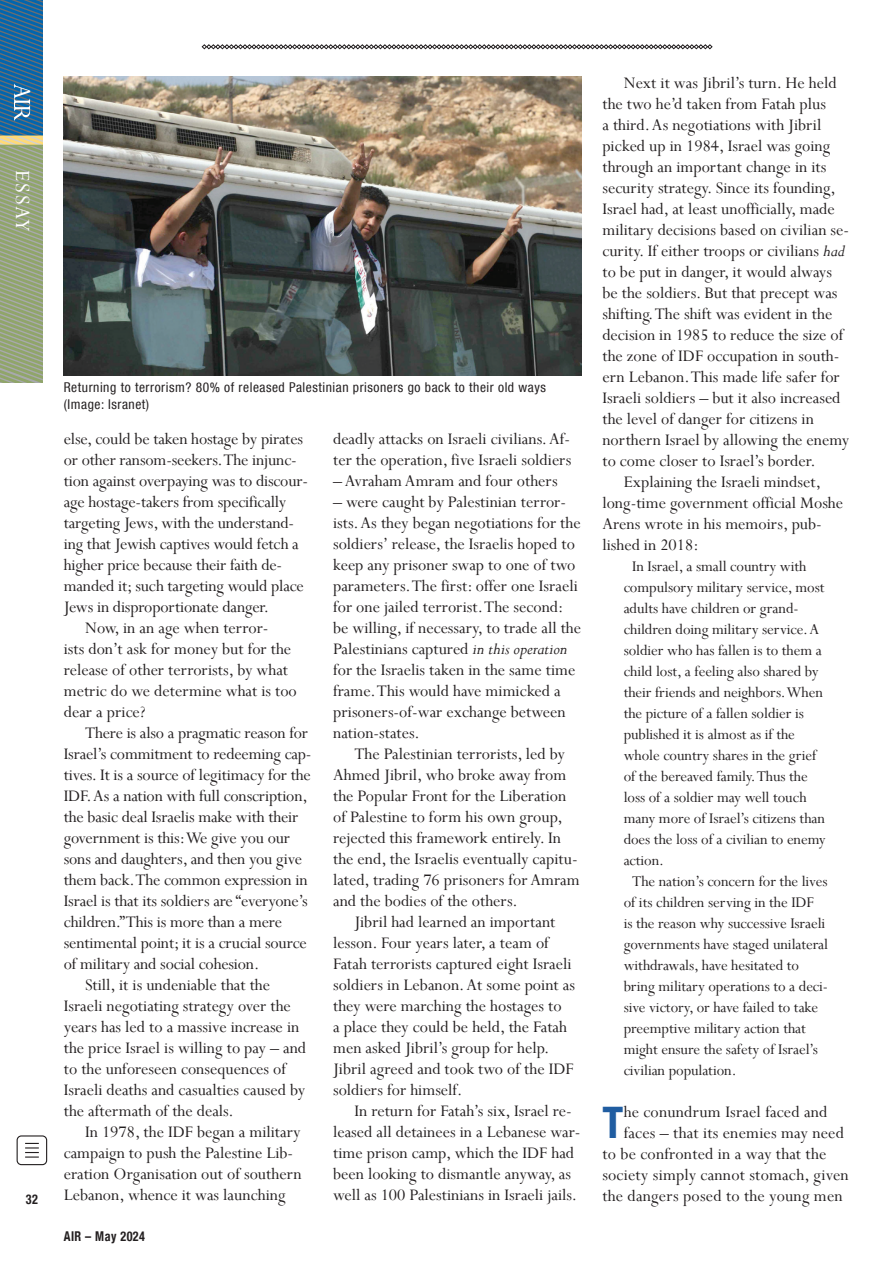
<style>
.page{position:relative;width:893px;height:1263px;background:#fff}
.page>*{position:absolute;margin:0;border:0;box-sizing:border-box;transform-origin:0 0}
.Drop_Cap{font:700 condensed 43.5px "Helvetica Neue";color:#205da1}
.t1{font:22.5px "Perpetua";letter-spacing:.08em;color:#fff}
.Copy_General{font:18px/21px "Perpetua";color:#231f20}
.Drop_Cap-2{font:18px "Perpetua";letter-spacing:.01em;color:#231f20}
.Indented_quote{font:16.5px/21px "Perpetua";letter-spacing:-.005em;color:#231f20}
.t2{font:condensed 13.5px/16.5px "Helvetica Neue LT Com";letter-spacing:.04em;color:#231f20}
.t3{font:700 condensed 13.5px "Helvetica Neue";letter-spacing:.04em;color:#231f20;scale:.9 1}
.s1{font-style:italic}
</style>
<div class="page">
<svg style="left:202px;top:44px;width:510px;height:5px"></svg>
<div style="left:17px;top:1135px;width:30px;height:30px;border:1px solid #231f20;border-radius:4px"></div>
<svg style="left:25px;top:1143px;width:14px;height:14px"></svg>
<svg style="left:0;top:0;width:43px;height:383px"></svg>
<img style="left:64px;top:77px;width:517px;height:298px">
<p class="t1" style="left:37px;top:170px;width:63px;rotate:90deg">ESSAY</p>
<p class="t3" style="left:26px;top:1188px;width:15px">32</p>
<p class="t2" style="left:64px;top:379px;width:484px">Returning to terrorism? 80% of released Palestinian prisoners go back to their old ways (Image: Isranet)</p>
<p class="Copy_General" style="left:64px;top:428px;width:246px">else, could be taken hostage by pirates or other ransom-seekers. The injunc&shy;tion against overpaying was to discour&shy;age hostage-takers from specifically targeting Jews, with the understand&shy;ing that Jewish captives would fetch a higher price because their faith de&shy;manded it; such targeting would place Jews in disproportionate danger.</p>
<p class="Copy_General" style="left:64px;top:617px;width:235px;text-indent:21px">Now, in an age when terror-<br>ists don’t ask for money but for the release of other terrorists, by what metric do we determine what is too dear a price?</p>
<p class="Copy_General" style="left:64px;top:722px;width:249px;text-indent:21px">There is also a pragmatic reason for Israel’s commitment to redeeming cap&shy;tives. It is a source of legitimacy for the IDF. As a nation with full conscription, the basic deal Israelis make with their government is this: We give you our sons and daughters, and then you give them back. The common expression in Israel is that its soldiers are “everyone’s children.” This is more than a mere sentimental point; it is a crucial source of military and social cohesion.</p>
<p class="Copy_General" style="left:64px;top:974px;width:244px;text-indent:21px">Still, it is undeniable that the Israeli negotiating strategy over the years has led to a massive increase in the price Israel is willing to pay – and to the unforeseen consequences of Israeli deaths and casualties caused by the aftermath of the deals.</p>
<p class="Copy_General" style="left:64px;top:1121px;width:239px;text-indent:21px">In 1978, the IDF began a military campaign to push the Palestine Lib&shy;eration Organisation out of southern Lebanon, whence it was launching</p>
<p class="t3" style="left:64px;top:1225px;width:92px">AIR – May 2024</p>
<p class="Copy_General" style="left:333px;top:428px;width:240px">deadly attacks on Israeli civilians. Af&shy;ter the operation, five Israeli soldiers</p>
<p class="Copy_General" style="left:333px;top:470px;width:226px">– Avraham Amram and four others</p>
<p class="Copy_General" style="left:333px;top:491px;width:250px">– were caught by Palestinian terror&shy;ists. As they began negotiations for the soldiers’ release, the Israelis hoped to keep any prisoner swap to one of two parameters. The first: offer one Israeli for one jailed terrorist. The second: be willing, if necessary, to trade all the Palestinians captured <span class="s1">in this operation </span>for the Israelis taken in the same time frame. This would have mimicked a prisoners-of-war exchange between nation-states.</p>
<p class="Copy_General" style="left:333px;top:743px;width:248px;text-indent:21px">The Palestinian terrorists, led by Ahmed Jibril, who broke away from the Popular Front for the Liberation of Palestine to form his own group, rejected this framework entirely. In the end, the Israelis eventually capitu&shy;lated, trading 76 prisoners for Amram and the bodies of the others.</p>
<p class="Copy_General" style="left:333px;top:911px;width:243px;text-indent:21px">Jibril had learned an important lesson. Four years later, a team of Fatah terrorists captured eight Israeli soldiers in Lebanon. At some point as they were marching the hostages to<br>a place they could be held, the Fatah men asked Jibril’s group for help.<br>Jibril agreed and took two of the IDF soldiers for himself.</p>
<p class="Copy_General" style="left:333px;top:1100px;width:249px;text-indent:21px">In return for Fatah’s six, Israel re&shy;leased all detainees in a Lebanese war&shy;time prison camp, which the IDF had been looking to dismantle anyway, as well as 100 Palestinians in Israeli jails.</p>
<p class="Copy_General" style="left:602px;top:72px;width:248px;text-indent:21px">Next it was Jibril’s turn. He held the two he’d taken from Fatah plus<br>a third. As negotiations with Jibril picked up in 1984, Israel was going through an important change in its security strategy. Since its founding, Israel had, at least unofficially, made military decisions based on civilian se&shy;curity. If either troops or civilians <span class="s1">had </span>to be put in danger, it would always be the soldiers. But that precept was shifting. The shift was evident in the decision in 1985 to reduce the size of the zone of IDF occupation in south&shy;ern Lebanon. This made life safer for Israeli soldiers – but it also increased the level of danger for citizens in northern Israel by allowing the enemy to come closer to Israel’s border.</p>
<p class="Copy_General" style="left:602px;top:471px;width:242px;text-indent:21px">Explaining the Israeli mindset, long-time government official Moshe<br>Arens wrote in his memoirs, pub&shy;lished in 2018:</p>
<p class="Indented_quote" style="left:624px;top:555px;width:204px;text-indent:9px">In Israel, a small country with compulsory military service, most adults have children or grand&shy;children doing military service. A soldier who has fallen is to them a child lost, a feeling also shared by their friends and neighbors. When the picture of a fallen soldier is published it is almost as if the whole country shares in the grief of the bereaved family. Thus the loss of a soldier may well touch many more of Israel’s citizens than does the loss of a civilian to enemy action.</p>
<p class="Indented_quote" style="left:624px;top:870px;width:206px;text-indent:9px">The nation’s concern for the lives of its children serving in the IDF<br>is the reason why successive Israeli governments have staged unilateral withdrawals, have hesitated to bring military operations to a deci&shy;sive victory, or have failed to take preemptive military action that might ensure the safety of Israel’s civilian population.</p>
<p class="Drop_Cap" style="left:602px;top:1086px;width:22px">T</p>
<p class="Drop_Cap-2" style="left:624px;top:1100px;width:205px">he conundrum Israel faced and</p>
<p class="Drop_Cap-2" style="left:624px;top:1121px;width:222px">faces – that its enemies may need</p>
<p class="Drop_Cap-2" style="left:602px;top:1142px;width:226px">to be confronted in a way that the</p>
<p class="Drop_Cap-2" style="left:602px;top:1163px;width:248px">society simply cannot stomach, given</p>
<p class="Drop_Cap-2" style="left:602px;top:1184px;width:242px">the dangers posed to the young men</p>
</div>
